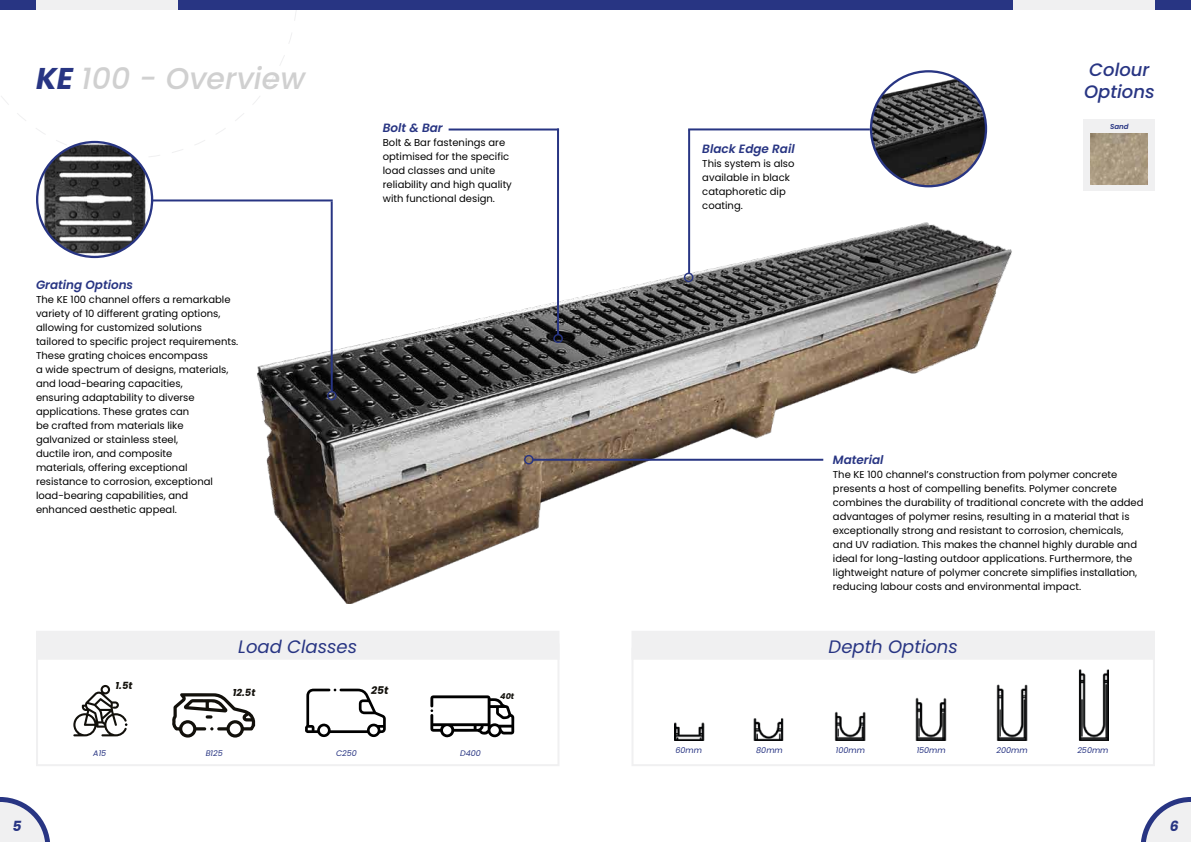
<style>
.page{position:relative;width:1191px;height:842px;background:#fff}
.page>*{position:absolute;margin:0;border:0;box-sizing:border-box;transform-origin:0 0}
.t1{font:italic 500 30px "Poppins";color:#d0d0d0}
.t2{font:italic 18px "Poppins";color:#283583}
.t3{font:italic 500 18px/21.6px "Poppins";color:#283583}
.t4{font:italic 700 14px "Poppins";color:#283583}
.t5{font:italic 600 12px "Poppins";color:#283583}
.t6{font:italic 700 10.7px "Poppins";color:#12100b}
.t7{font:10px/14px "Poppins";color:#000}
.t8{font:italic 700 9.9px "Poppins";color:#12100b}
.t9{font:italic 700 8.1px "Poppins";color:#12100b}
.t10{font:italic 8px "Poppins";color:#283583}
.t11{font:italic 600 7.1px "Poppins";color:#283583}
.s1{font-weight:700;color:#283583}
</style>
<div class="page">
<svg style="left:1px;top:10px;width:296px;height:149px"></svg>
<div style="left:0;top:0;width:1191px;height:10px;background:#283583"></div>
<div style="left:1013px;top:0;width:142px;height:10px;background:#f0f0f1"></div>
<div style="left:36px;top:0;width:142px;height:10px;background:#f0f0f1"></div>
<svg style="left:0;top:797px;width:50px;height:45px"></svg>
<svg style="left:1141px;top:797px;width:50px;height:45px"></svg>
<div style="left:631px;top:648px;width:524px;height:118px;background:#fff;border:2px solid #f0f0f1"></div>
<div style="left:631px;top:631px;width:524px;height:29px;background:#f0f0f1"></div>
<img style="left:195px;top:176px;width:817px;height:428px">
<div style="left:1083px;top:119px;width:72px;height:71px;background:#f0f0f1"></div>
<img style="left:1091px;top:134px;width:56px;height:51px">
<img style="left:37px;top:142px;width:115px;height:115px;border-radius:57px">
<div style="left:36px;top:141px;width:117px;height:117px;border:2px solid #283583;border-radius:50%"></div>
<hr style="left:151px;top:199px;width:182px;height:2px;background:#283583">
<hr style="left:331px;top:201px;width:2px;height:191px;background:#283583">
<div style="left:327px;top:391px;width:9px;height:9px;border:1px solid #283583;border-radius:50%"></div>
<img style="left:871px;top:71px;width:115px;height:115px;border-radius:57px">
<div style="left:870px;top:70px;width:117px;height:117px;border:2px solid #283583;border-radius:50%"></div>
<hr style="left:688px;top:128px;width:182px;height:2px;background:#283583">
<hr style="left:688px;top:130px;width:2px;height:143px;background:#283583">
<div style="left:684px;top:273px;width:9px;height:9px;border:1px solid #283583;border-radius:50%"></div>
<hr style="left:533px;top:459px;width:290px;height:2px;background:#283583">
<div style="left:524px;top:455px;width:9px;height:9px;border:1px solid #283583;border-radius:50%"></div>
<div style="left:36px;top:643px;width:523px;height:123px;background:#fff;border:2px solid #f0f0f1"></div>
<div style="left:36px;top:631px;width:523px;height:29px;background:#f0f0f1"></div>
<svg style="left:73px;top:685px;width:54px;height:51px"></svg>
<svg style="left:430px;top:695px;width:84px;height:42px"></svg>
<svg style="left:305px;top:689px;width:81px;height:48px"></svg>
<svg style="left:172px;top:693px;width:83px;height:45px"></svg>
<hr style="left:448px;top:129px;width:111px;height:2px;background:#283583">
<hr style="left:557px;top:129px;width:2px;height:205px;background:#283583">
<div style="left:553px;top:334px;width:10px;height:9px;border:1px solid #283583;border-radius:50%"></div>
<img style="left:1078px;top:670px;width:30px;height:70px">
<img style="left:996px;top:684px;width:32px;height:56px">
<img style="left:915px;top:697px;width:32px;height:43px">
<img style="left:834px;top:711px;width:32px;height:29px">
<img style="left:753px;top:718px;width:31px;height:22px">
<img style="left:674px;top:722px;width:31px;height:18px">
<h1 class="t1" style="left:36px;top:61px;width:271px"><span class="s1">KE</span> 100 - Overview</h1>
<h2 class="t3" style="left:1084px;top:59px;width:72px">Colour<br>Options</h2>
<p class="t11" style="left:1110px;top:123px;width:20px">Sand</p>
<p class="t5" style="left:383px;top:121px;width:61px">Bolt &amp; Bar</p>
<p class="t7" style="left:383px;top:136px;width:131px">Bolt &amp; Bar fastenings are optimised for the specific load classes and unite reliability and high quality with functional design.</p>
<p class="t5" style="left:702px;top:142px;width:94px">Black Edge Rail</p>
<p class="t7" style="left:702px;top:157px;width:94px">This system is also available in black cataphoretic dip coating.</p>
<p class="t5" style="left:36px;top:278px;width:99px">Grating Options</p>
<p class="t7" style="left:36px;top:292px;width:204px">The KE 100 channel offers a remarkable variety of 10 different grating options, allowing for customized solutions tailored to specific project requirements.<br>These grating choices encompass<br>a wide spectrum of designs, materials, and load-bearing capacities,<br>ensuring adaptability to diverse applications. These grates can<br>be crafted from materials like galvanized or stainless steel,<br>ductile iron, and composite<br>materials, offering exceptional resistance to corrosion, exceptional load-bearing capabilities, and enhanced aesthetic appeal.</p>
<p class="t5" style="left:833px;top:452px;width:52px">Material</p>
<p class="t7" style="left:833px;top:467px;width:312px">The KE 100 channel’s construction from polymer concrete presents a host of compelling benefits. Polymer concrete combines the durability of traditional concrete with the added advantages of polymer resins, resulting in a material that is exceptionally strong and resistant to corrosion, chemicals, and UV radiation. This makes the channel highly durable and ideal for long-lasting outdoor applications. Furthermore, the lightweight nature of polymer concrete simplifies installation, reducing labour costs and environmental impact.</p>
<h2 class="t2" style="left:238px;top:636px;width:120px">Load Classes</h2>
<h2 class="t2" style="left:828px;top:636px;width:131px">Depth Options</h2>
<p class="t8" style="left:116px;top:679px;width:18px">1.5t</p>
<p class="t8" style="left:233px;top:686px;width:24px">12.5t</p>
<p class="t6" style="left:371px;top:683px;width:19px">25t</p>
<p class="t9" style="left:500px;top:691px;width:16px">40t</p>
<p class="t10" style="left:93px;top:748px;width:14px">A15</p>
<p class="t10" style="left:206px;top:748px;width:19px">B125</p>
<p class="t10" style="left:336px;top:748px;width:22px">C250</p>
<p class="t10" style="left:460px;top:748px;width:22px">D400</p>
<p class="t10" style="left:675px;top:746px;width:28px">60mm</p>
<p class="t10" style="left:756px;top:746px;width:28px">80mm</p>
<p class="t10" style="left:836px;top:746px;width:31px">100mm</p>
<p class="t10" style="left:916px;top:746px;width:31px">150mm</p>
<p class="t10" style="left:996px;top:746px;width:33px">200mm</p>
<p class="t10" style="left:1077px;top:746px;width:33px">250mm</p>
<h3 class="t4" style="left:12px;top:818px;width:11px">5</h3>
<h3 class="t4" style="left:1169px;top:818px;width:10px">6</h3>
</div>
